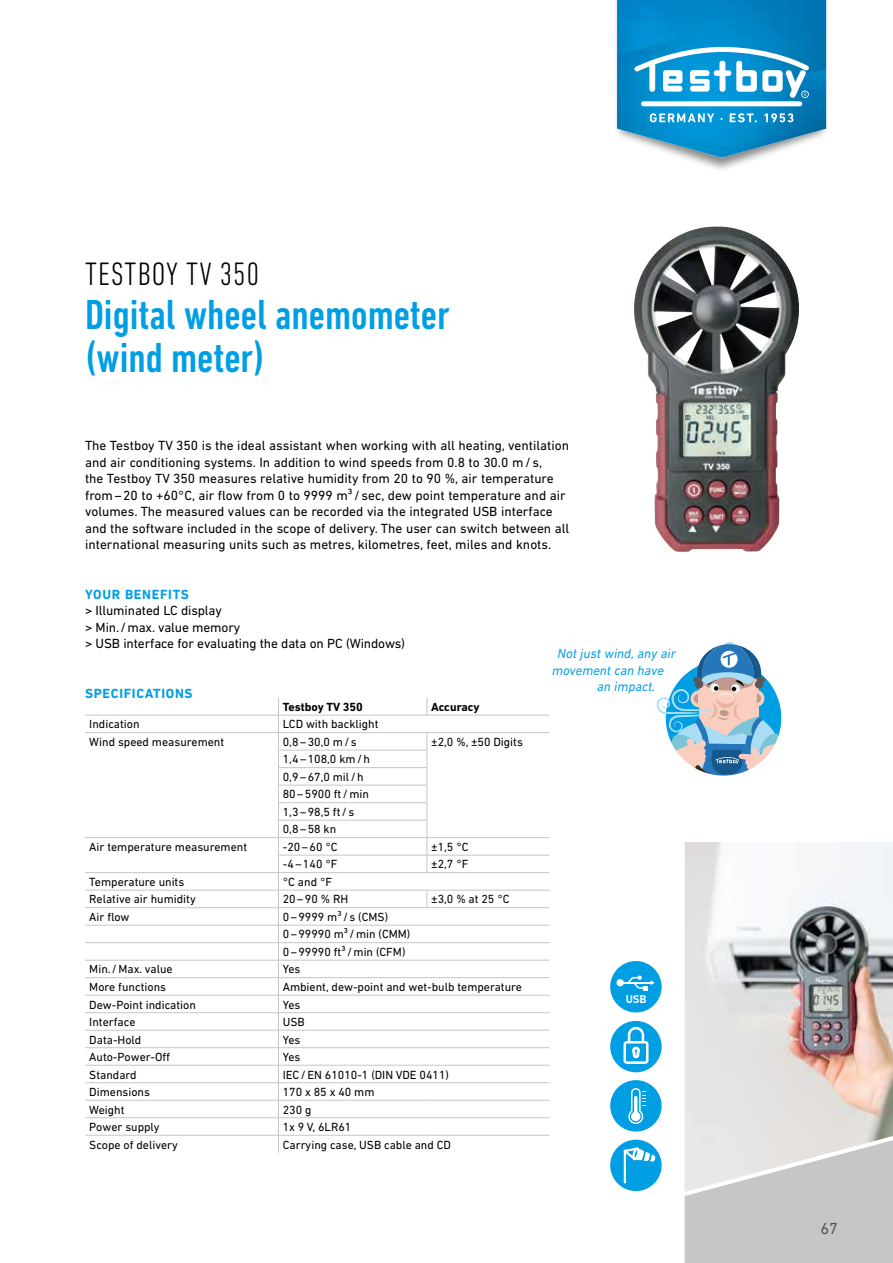
<style>
.page{position:relative;width:893px;height:1263px;background:#fff}
.page>*{position:absolute;margin:0;border:0;box-sizing:border-box;transform-origin:0 0}
.t1{font:500 condensed 42.75px/43.5px "DIN Next LT Pro";color:#009ee3}
.t2{font:300 condensed 33px "DIN Next LT Pro";letter-spacing:.04em;color:#000}
.t3{font:16.35px "DIN Next LT Pro";color:#565656}
.t4{font:13.5px/16.5px "DIN Next LT Pro";color:#000}
.t5{font:italic 13.5px "DIN Next LT Pro";color:#009ee3}
.t6{font:700 13.5px "DIN Next LT Pro";letter-spacing:.05em;color:#009ee3}
.t7{font:12px/17.5px "DIN Next LT Pro";color:#000}
.t8{font:700 12px "DIN Next LT Pro";color:#000}
.t9{font:700 10.95px "DIN Pro";color:#fff}
</style>
<div class="page">
<div style="left:685px;top:1192px;width:208px;height:71px;background:#c5c6c6"></div>
<img style="left:685px;top:842px;width:208px;height:350px">
<div style="left:610px;top:961px;width:52px;height:51px;background:#009ee3;border-radius:50%"></div>
<div style="left:616px;top:979px;width:8px;height:7px;background:#fff;border-radius:50%"></div>
<svg style="left:622px;top:975px;width:33px;height:15px"></svg>
<div style="left:610px;top:1021px;width:52px;height:51px;background:#009ee3;border-radius:50%"></div>
<svg style="left:623px;top:1026px;width:26px;height:38px"></svg>
<div style="left:610px;top:1080px;width:52px;height:51px;background:#009ee3;border-radius:50%"></div>
<svg style="left:628px;top:1088px;width:18px;height:36px"></svg>
<div style="left:610px;top:1140px;width:52px;height:51px;background:#009ee3;border-radius:50%"></div>
<hr style="left:624px;top:1150px;width:2px;height:33px;background:#fff">
<svg style="left:624px;top:1147px;width:32px;height:15px"></svg>
<svg style="left:427px;top:698px;width:1px;height:17px"></svg>
<hr style="left:85px;top:715px;width:194px;height:1px;background:#c5c6c6">
<hr style="left:279px;top:715px;width:148px;height:1px;background:#c5c6c6">
<hr style="left:427px;top:715px;width:122px;height:1px;background:#c5c6c6">
<hr style="left:85px;top:732px;width:194px;height:1px;background:#c5c6c6">
<hr style="left:279px;top:732px;width:148px;height:1px;background:#c5c6c6">
<hr style="left:427px;top:732px;width:122px;height:1px;background:#c5c6c6">
<hr style="left:278px;top:750px;width:149px;height:1px;background:#c5c6c6">
<hr style="left:278px;top:767px;width:149px;height:1px;background:#c5c6c6">
<hr style="left:278px;top:785px;width:149px;height:1px;background:#c5c6c6">
<hr style="left:278px;top:802px;width:149px;height:1px;background:#c5c6c6">
<hr style="left:278px;top:820px;width:149px;height:1px;background:#c5c6c6">
<hr style="left:85px;top:837px;width:194px;height:1px;background:#c5c6c6">
<hr style="left:279px;top:837px;width:148px;height:1px;background:#c5c6c6">
<hr style="left:427px;top:837px;width:122px;height:1px;background:#c5c6c6">
<hr style="left:278px;top:855px;width:149px;height:1px;background:#c5c6c6">
<hr style="left:427px;top:855px;width:122px;height:1px;background:#c5c6c6">
<svg style="left:427px;top:733px;width:1px;height:139px"></svg>
<hr style="left:85px;top:872px;width:194px;height:1px;background:#c5c6c6">
<hr style="left:279px;top:872px;width:148px;height:1px;background:#c5c6c6">
<hr style="left:427px;top:872px;width:122px;height:1px;background:#c5c6c6">
<hr style="left:85px;top:890px;width:194px;height:1px;background:#c5c6c6">
<hr style="left:279px;top:890px;width:148px;height:1px;background:#c5c6c6">
<hr style="left:427px;top:890px;width:122px;height:1px;background:#c5c6c6">
<svg style="left:427px;top:890px;width:1px;height:17px"></svg>
<hr style="left:85px;top:907px;width:194px;height:1px;background:#c5c6c6">
<hr style="left:279px;top:907px;width:148px;height:1px;background:#c5c6c6">
<hr style="left:427px;top:907px;width:122px;height:1px;background:#c5c6c6">
<hr style="left:85px;top:925px;width:194px;height:1px;background:#c5c6c6">
<hr style="left:279px;top:925px;width:148px;height:1px;background:#c5c6c6">
<hr style="left:427px;top:925px;width:122px;height:1px;background:#c5c6c6">
<hr style="left:85px;top:942px;width:194px;height:1px;background:#c5c6c6">
<hr style="left:279px;top:942px;width:148px;height:1px;background:#c5c6c6">
<hr style="left:427px;top:942px;width:122px;height:1px;background:#c5c6c6">
<hr style="left:85px;top:960px;width:194px;height:1px;background:#c5c6c6">
<hr style="left:279px;top:960px;width:148px;height:1px;background:#c5c6c6">
<hr style="left:427px;top:960px;width:122px;height:1px;background:#c5c6c6">
<hr style="left:85px;top:977px;width:194px;height:1px;background:#c5c6c6">
<hr style="left:279px;top:977px;width:148px;height:1px;background:#c5c6c6">
<hr style="left:427px;top:977px;width:122px;height:1px;background:#c5c6c6">
<hr style="left:85px;top:995px;width:194px;height:1px;background:#c5c6c6">
<hr style="left:279px;top:995px;width:148px;height:1px;background:#c5c6c6">
<hr style="left:427px;top:995px;width:122px;height:1px;background:#c5c6c6">
<hr style="left:85px;top:1012px;width:194px;height:1px;background:#c5c6c6">
<hr style="left:279px;top:1012px;width:148px;height:1px;background:#c5c6c6">
<hr style="left:427px;top:1012px;width:122px;height:1px;background:#c5c6c6">
<hr style="left:85px;top:1030px;width:194px;height:1px;background:#c5c6c6">
<hr style="left:279px;top:1030px;width:148px;height:1px;background:#c5c6c6">
<hr style="left:427px;top:1030px;width:122px;height:1px;background:#c5c6c6">
<hr style="left:85px;top:1047px;width:194px;height:1px;background:#c5c6c6">
<hr style="left:279px;top:1047px;width:148px;height:1px;background:#c5c6c6">
<hr style="left:427px;top:1047px;width:122px;height:1px;background:#c5c6c6">
<hr style="left:85px;top:1065px;width:194px;height:1px;background:#c5c6c6">
<hr style="left:279px;top:1065px;width:148px;height:1px;background:#c5c6c6">
<hr style="left:427px;top:1065px;width:122px;height:1px;background:#c5c6c6">
<hr style="left:85px;top:1082px;width:194px;height:1px;background:#c5c6c6">
<hr style="left:279px;top:1082px;width:148px;height:1px;background:#c5c6c6">
<hr style="left:427px;top:1082px;width:122px;height:1px;background:#c5c6c6">
<hr style="left:85px;top:1100px;width:194px;height:1px;background:#c5c6c6">
<hr style="left:279px;top:1100px;width:148px;height:1px;background:#c5c6c6">
<hr style="left:427px;top:1100px;width:122px;height:1px;background:#c5c6c6">
<hr style="left:85px;top:1117px;width:194px;height:1px;background:#c5c6c6">
<hr style="left:279px;top:1117px;width:148px;height:1px;background:#c5c6c6">
<hr style="left:427px;top:1117px;width:122px;height:1px;background:#c5c6c6">
<hr style="left:85px;top:1135px;width:194px;height:1px;background:#c5c6c6">
<hr style="left:279px;top:1135px;width:148px;height:1px;background:#c5c6c6">
<svg style="left:278px;top:698px;width:1px;height:455px"></svg>
<hr style="left:427px;top:1135px;width:122px;height:1px;background:#c5c6c6">
<img style="left:634px;top:227px;width:145px;height:325px">
<svg style="left:724px;top:642px;width:11px;height:8px"></svg>
<svg style="left:657px;top:644px;width:125px;height:132px"></svg>
<div style="left:614px;top:0;width:215px;height:173px;background:#000;opacity:.47"></div>
<svg style="left:617px;top:0;width:209px;height:158px"></svg>
<h2 class="t2" style="left:85px;top:255px;width:175px">TESTBOY TV 350</h2>
<h1 class="t1" style="left:85px;top:292px;width:366px">Digital wheel anemometer (wind meter)</h1>
<p class="t4" style="left:85px;top:437px;width:486px">The Testboy TV 350 is the ideal assistant when working with all heating, ventilation and air conditioning systems. In addition to wind speeds from 0.8 to 30.0 m/ s,<br>the Testboy TV 350 measures relative humidity from 20 to 90 %, air temperature from–20 to +60°C, air flow from 0 to 9999 m³ / sec, dew point temperature and air volumes. The measured values can be recorded via the integrated USB interface and the software included in the scope of delivery. The user can switch between all international measuring units such as metres, kilometres, feet, miles and knots.</p>
<p class="t6" style="left:85px;top:586px;width:105px">YOUR BENEFITS</p>
<p class="t4" style="left:85px;top:602px;width:322px">&gt; Illuminated LC display<br>&gt; Min./max. value memory<br>&gt; USB interface for evaluating the data on PC (Windows)</p>
<p class="t6" style="left:85px;top:685px;width:109px">SPECIFICATIONS</p>
<p class="t5" style="left:558px;top:646px;width:120px">Not just wind, any air</p>
<p class="t5" style="left:552px;top:662px;width:113px">movement can have</p>
<p class="t5" style="left:597px;top:679px;width:60px">an impact.</p>
<p class="t8" style="left:283px;top:700px;width:82px">Testboy TV 350</p>
<p class="t8" style="left:431px;top:700px;width:50px">Accuracy</p>
<p class="t7" style="left:89px;top:715px;width:52px">Indication</p>
<p class="t7" style="left:283px;top:715px;width:97px">LCD with backlight</p>
<p class="t7" style="left:89px;top:733px;width:136px">Wind speed measurement</p>
<p class="t7" style="left:283px;top:733px;width:76px">0,8–30,0 m/ s</p>
<p class="t7" style="left:431px;top:733px;width:93px">±2,0 %, ±50 Digits</p>
<p class="t7" style="left:283px;top:750px;width:89px">1,4–108,0 km/h<br>0,9–67,0 mil /h<br>80–5900 ft /min<br>1,3–98,5 ft / s<br>0,8–58 kn</p>
<p class="t7" style="left:89px;top:838px;width:159px">Air temperature measurement</p>
<p class="t7" style="left:283px;top:838px;width:56px">-20–60 °C</p>
<p class="t7" style="left:431px;top:838px;width:39px">±1,5 °C</p>
<p class="t7" style="left:283px;top:855px;width:56px">-4–140 °F</p>
<p class="t7" style="left:431px;top:855px;width:39px">±2,7 °F</p>
<p class="t7" style="left:89px;top:873px;width:97px">Temperature units</p>
<p class="t7" style="left:283px;top:873px;width:51px">°C and °F</p>
<p class="t7" style="left:89px;top:890px;width:108px">Relative air humidity</p>
<p class="t7" style="left:283px;top:890px;width:67px">20–90 % RH</p>
<p class="t7" style="left:431px;top:890px;width:80px">±3,0 % at 25 °C</p>
<p class="t7" style="left:89px;top:908px;width:42px">Air flow</p>
<p class="t7" style="left:283px;top:908px;width:129px">0–9999 m³ / s (CMS)<br>0–99990 m³ /min (CMM)<br>0–99990 ft³ /min (CFM)</p>
<p class="t7" style="left:89px;top:960px;width:85px">Min./Max. value</p>
<p class="t7" style="left:283px;top:960px;width:19px">Yes</p>
<p class="t7" style="left:89px;top:978px;width:78px">More functions</p>
<p class="t7" style="left:283px;top:978px;width:241px">Ambient, dew-point and wet-bulb temperature</p>
<p class="t7" style="left:89px;top:995px;width:108px">Dew-Point indication</p>
<p class="t7" style="left:283px;top:995px;width:19px">Yes</p>
<p class="t7" style="left:89px;top:1013px;width:48px">Interface</p>
<p class="t7" style="left:283px;top:1013px;width:24px">USB</p>
<p class="t7" style="left:89px;top:1030px;width:54px">Data-Hold</p>
<p class="t7" style="left:283px;top:1030px;width:19px">Yes</p>
<p class="t7" style="left:89px;top:1048px;width:82px">Auto-Power-Off</p>
<p class="t7" style="left:283px;top:1048px;width:19px">Yes</p>
<p class="t7" style="left:89px;top:1065px;width:49px">Standard</p>
<p class="t7" style="left:283px;top:1065px;width:168px">IEC/EN 61010-1 (DIN VDE 0411)</p>
<p class="t7" style="left:89px;top:1083px;width:62px">Dimensions</p>
<p class="t7" style="left:283px;top:1083px;width:93px">170 x 85 x 40 mm</p>
<p class="t7" style="left:89px;top:1100px;width:37px">Weight</p>
<p class="t7" style="left:283px;top:1100px;width:30px">230 g</p>
<p class="t7" style="left:89px;top:1118px;width:72px">Power supply</p>
<p class="t7" style="left:283px;top:1118px;width:70px">1x 9 V, 6LR61</p>
<p class="t7" style="left:89px;top:1135px;width:90px">Scope of delivery</p>
<p class="t7" style="left:283px;top:1135px;width:170px">Carrying case, USB cable and CD</p>
<p class="t9" style="left:626px;top:991px;width:22px">USB</p>
<h3 class="t3" style="left:820px;top:1219px;width:19px">67</h3>
</div>
